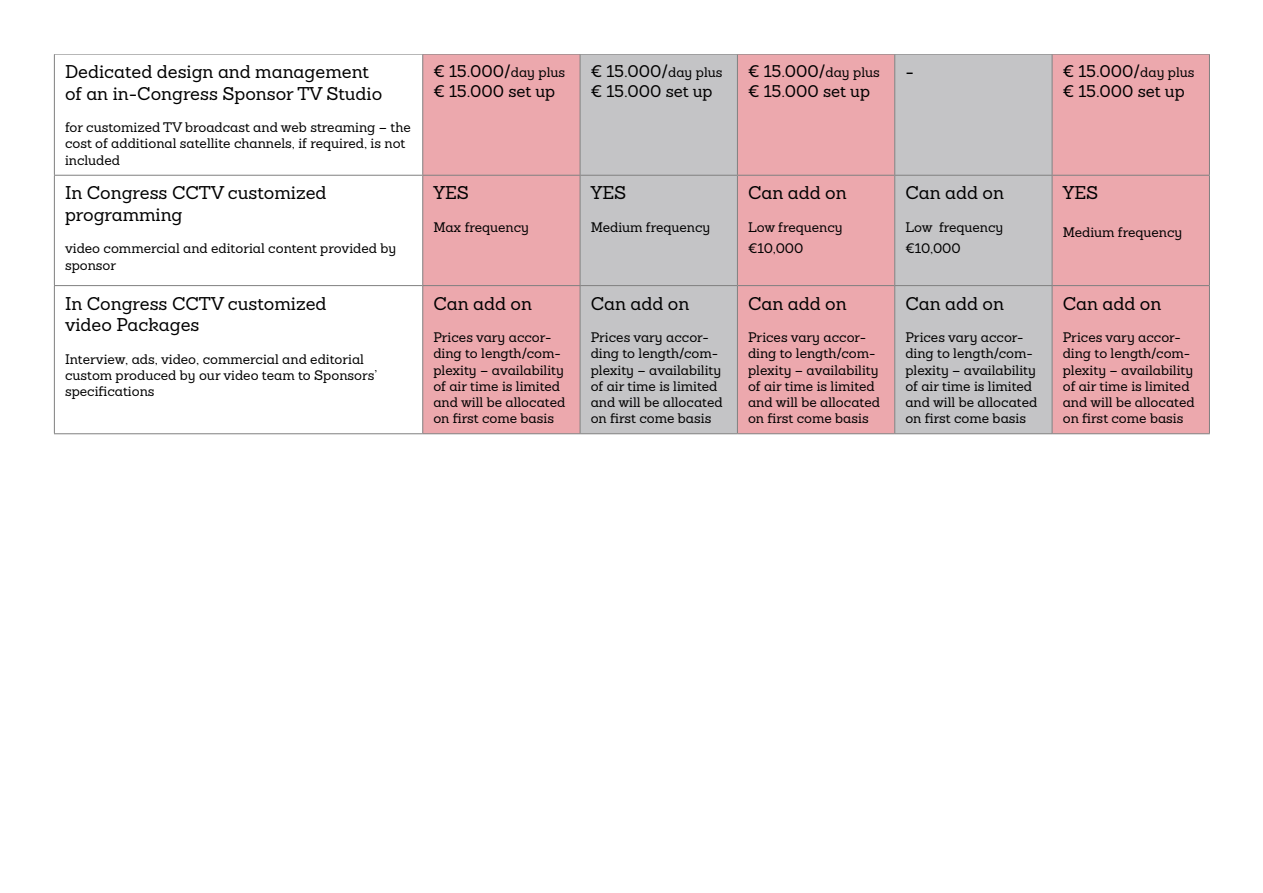
<style>
.page{position:relative;width:1263px;height:893px;background:#fff}
.page>*{position:absolute;margin:0;border:0;box-sizing:border-box;transform-origin:0 0}
.t1{font:18px/21.6px "Sanchez";color:#000}
.t2{font:16.5px/19.8px "Sanchez";color:#000}
.t3{font:13.5px/16.2px "Sanchez";color:#000}
.s1{font-size:13.5px}
</style>
<div class="page">
<div style="left:423px;top:55px;width:786px;height:378px;background:#eca8ad"></div>
<svg style="left:581px;top:55px;width:471px;height:378px;background:#d1babd"></svg>
<hr style="left:54px;top:20px;width:1px;height:34px;background:#808080">
<hr style="left:1209px;top:20px;width:1px;height:34px;background:#808080">
<hr style="left:54px;top:54px;width:369px;height:1px;background:#808080">
<hr style="left:54px;top:54px;width:1px;height:121px;background:#808080">
<hr style="left:423px;top:54px;width:157px;height:1px;background:#808080">
<hr style="left:422px;top:54px;width:1px;height:121px;background:#808080">
<hr style="left:580px;top:54px;width:157px;height:1px;background:#808080">
<hr style="left:580px;top:54px;width:1px;height:121px;background:#808080">
<hr style="left:737px;top:54px;width:158px;height:1px;background:#808080">
<hr style="left:737px;top:54px;width:1px;height:121px;background:#808080">
<hr style="left:895px;top:54px;width:157px;height:1px;background:#808080">
<hr style="left:894px;top:54px;width:1px;height:121px;background:#808080">
<hr style="left:1052px;top:54px;width:158px;height:1px;background:#808080">
<hr style="left:1052px;top:54px;width:1px;height:121px;background:#808080">
<hr style="left:1209px;top:54px;width:1px;height:121px;background:#808080">
<hr style="left:54px;top:175px;width:369px;height:1px;background:#808080">
<hr style="left:54px;top:176px;width:1px;height:109px;background:#808080">
<hr style="left:423px;top:175px;width:157px;height:1px;background:#808080">
<hr style="left:422px;top:176px;width:1px;height:109px;background:#808080">
<hr style="left:580px;top:175px;width:157px;height:1px;background:#808080">
<hr style="left:580px;top:176px;width:1px;height:109px;background:#808080">
<hr style="left:737px;top:175px;width:158px;height:1px;background:#808080">
<hr style="left:737px;top:176px;width:1px;height:109px;background:#808080">
<hr style="left:895px;top:175px;width:157px;height:1px;background:#808080">
<hr style="left:894px;top:176px;width:1px;height:109px;background:#808080">
<hr style="left:1052px;top:175px;width:158px;height:1px;background:#808080">
<hr style="left:1052px;top:176px;width:1px;height:109px;background:#808080">
<hr style="left:1209px;top:176px;width:1px;height:109px;background:#808080">
<hr style="left:54px;top:285px;width:369px;height:1px;background:#808080">
<hr style="left:54px;top:286px;width:1px;height:147px;background:#808080">
<hr style="left:423px;top:285px;width:157px;height:1px;background:#808080">
<hr style="left:422px;top:286px;width:1px;height:147px;background:#808080">
<hr style="left:580px;top:285px;width:157px;height:1px;background:#808080">
<hr style="left:580px;top:286px;width:1px;height:147px;background:#808080">
<hr style="left:737px;top:285px;width:158px;height:1px;background:#808080">
<hr style="left:737px;top:286px;width:1px;height:147px;background:#808080">
<hr style="left:895px;top:285px;width:157px;height:1px;background:#808080">
<hr style="left:894px;top:286px;width:1px;height:147px;background:#808080">
<hr style="left:1052px;top:285px;width:158px;height:1px;background:#808080">
<hr style="left:1052px;top:286px;width:1px;height:147px;background:#808080">
<hr style="left:1209px;top:286px;width:1px;height:147px;background:#808080">
<hr style="left:54px;top:433px;width:369px;height:1px;background:#808080">
<hr style="left:423px;top:433px;width:157px;height:1px;background:#808080">
<hr style="left:580px;top:433px;width:157px;height:1px;background:#808080">
<hr style="left:737px;top:433px;width:158px;height:1px;background:#808080">
<hr style="left:895px;top:433px;width:157px;height:1px;background:#808080">
<hr style="left:1052px;top:433px;width:158px;height:1px;background:#808080">
<div style="left:36px;top:0;width:1215px;height:53px;background:#fff"></div>
<h1 class="t1" style="left:65px;top:61px;width:319px">Dedicated design and management of an in-Congress Sponsor TV Studio</h1>
<p class="t3" style="left:65px;top:119px;width:347px">for customized TV broadcast and web streaming – the cost of additional satellite channels, if required, is not included</p>
<h1 class="t1" style="left:65px;top:182px;width:263px">In Congress CCTV customized programming</h1>
<p class="t3" style="left:65px;top:240px;width:333px">video commercial and editorial content provided by sponsor</p>
<h1 class="t1" style="left:65px;top:292px;width:263px">In Congress CCTV customized video Packages</h1>
<p class="t3" style="left:65px;top:351px;width:314px">Interview, ads, video, commercial and editorial custom produced by our video team to Sponsors’ specifications</p>
<p class="t2" style="left:433px;top:61px;width:133px">€ 15.000/<span class="s1">day plus </span>€ 15.000 set up</p>
<p class="t2" style="left:591px;top:61px;width:133px">€ 15.000/<span class="s1">day plus </span>€ 15.000 set up</p>
<p class="t2" style="left:748px;top:61px;width:133px">€ 15.000/<span class="s1">day plus </span>€ 15.000 set up</p>
<h1 class="t1" style="left:905px;top:61px;width:10px">-</h1>
<p class="t2" style="left:1063px;top:61px;width:133px">€ 15.000/<span class="s1">day plus </span>€ 15.000 set up</p>
<h1 class="t1" style="left:433px;top:182px;width:37px">YES</h1>
<p class="t3" style="left:433px;top:219px;width:97px">Max frequency</p>
<h1 class="t1" style="left:433px;top:292px;width:100px">Can add on</h1>
<p class="t3" style="left:433px;top:329px;width:133px">Prices vary accor&shy;ding to length/com&shy;plexity – availability of air time is limited and will be allocated on first come basis</p>
<h1 class="t1" style="left:591px;top:182px;width:37px">YES</h1>
<p class="t3" style="left:591px;top:219px;width:121px">Medium frequency</p>
<h1 class="t1" style="left:591px;top:292px;width:100px">Can add on</h1>
<p class="t3" style="left:591px;top:329px;width:133px">Prices vary accor&shy;ding to length/com&shy;plexity – availability of air time is limited and will be allocated on first come basis</p>
<h1 class="t1" style="left:748px;top:182px;width:100px">Can add on</h1>
<p class="t3" style="left:748px;top:216px;width:96px;line-height:21.6px">Low frequency €10,000</p>
<h1 class="t1" style="left:748px;top:292px;width:100px">Can add on</h1>
<p class="t3" style="left:748px;top:329px;width:133px">Prices vary accor&shy;ding to length/com&shy;plexity – availability of air time is limited and will be allocated on first come basis</p>
<h1 class="t1" style="left:905px;top:182px;width:100px">Can add on</h1>
<p class="t3" style="left:905px;top:216px;width:100px;line-height:21.6px">Low frequency €10,000</p>
<h1 class="t1" style="left:905px;top:292px;width:100px">Can add on</h1>
<p class="t3" style="left:905px;top:329px;width:133px">Prices vary accor&shy;ding to length/com&shy;plexity – availability of air time is limited and will be allocated on first come basis</p>
<h1 class="t1" style="left:1063px;top:182px;width:37px">YES</h1>
<p class="t3" style="left:1063px;top:224px;width:121px">Medium frequency</p>
<h1 class="t1" style="left:1063px;top:292px;width:100px">Can add on</h1>
<p class="t3" style="left:1063px;top:329px;width:133px">Prices vary accor&shy;ding to length/com&shy;plexity – availability of air time is limited and will be allocated on first come basis</p>
</div>
